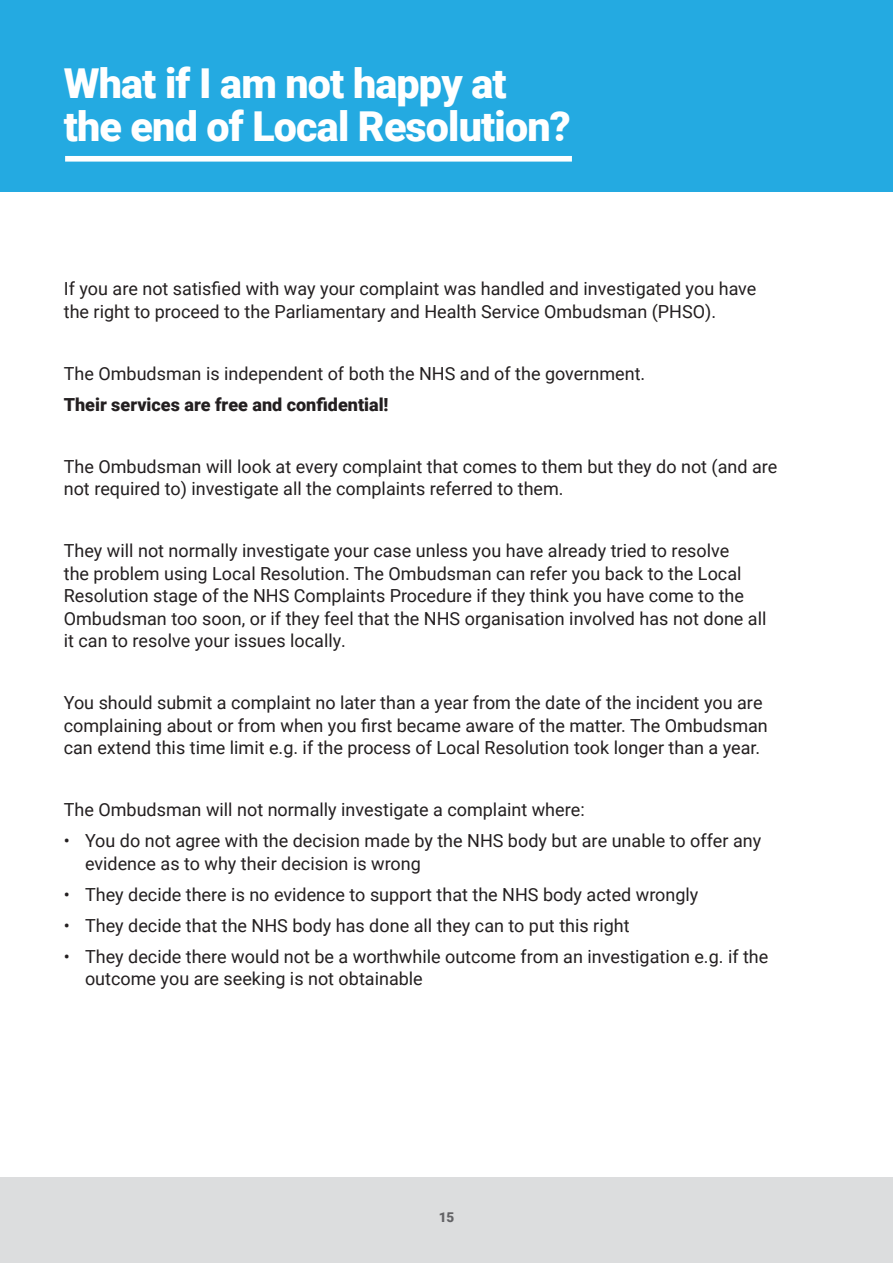
<style>
.page{position:relative;width:893px;height:1263px;background:#fff}
.page>*{position:absolute;margin:0;border:0;box-sizing:border-box;transform-origin:0 0}
.t1{font:900 41.25px/43.5px "Roboto";letter-spacing:-.02em;color:#fff}
.t2{font:18px/22.5px "Roboto";color:#231f20}
.t3{font:900 18px "Roboto";color:#231f20}
.t4{font:900 13.5px "Roboto";color:#636366}
</style>
<div class="page">
<div style="left:0;top:1178px;width:893px;height:85px;background:#dcddde"></div>
<div style="left:0;top:0;width:893px;height:191px;background:#24aae1"></div>
<div style="left:65px;top:156px;width:507px;height:6px;background:#fff"></div>
<p class="t1" style="left:64px;top:60px;width:509px">What if I am not happy at the end of Local Resolution?</p>
<p class="t2" style="left:64px;top:277px;width:694px">If you are not satisfied with way your complaint was handled and investigated you have the right to proceed to the Parliamentary and Health Service Ombudsman (PHSO).</p>
<p class="t2" style="left:64px;top:361px;width:583px">The Ombudsman is independent of both the NHS and of the government.</p>
<p class="t3" style="left:64px;top:392px;width:326px">Their services are free and confidential!</p>
<p class="t2" style="left:64px;top:454px;width:715px">The Ombudsman will look at every complaint that comes to them but they do not (and are not required to) investigate all the complaints referred to them.</p>
<p class="t2" style="left:64px;top:539px;width:704px">They will not normally investigate your case unless you have already tried to resolve<br>the problem using Local Resolution. The Ombudsman can refer you back to the Local Resolution stage of the NHS Complaints Procedure if they think you have come to the Ombudsman too soon, or if they feel that the NHS organisation involved has not done all it can to resolve your issues locally.</p>
<p class="t2" style="left:64px;top:691px;width:706px">You should submit a complaint no later than a year from the date of the incident you are complaining about or from when you first became aware of the matter. The Ombudsman can extend this time limit e.g. if the process of Local Resolution took longer than a year.</p>
<p class="t2" style="left:64px;top:798px;width:522px">The Ombudsman will not normally investigate a complaint where:</p>
<p class="t2" style="left:85px;top:829px;width:678px;text-indent:-21px">• You do not agree with the decision made by the NHS body but are unable to offer any evidence as to why their decision is wrong</p>
<p class="t2" style="left:64px;top:882px;width:636px">• They decide there is no evidence to support that the NHS body acted wrongly</p>
<p class="t2" style="left:64px;top:913px;width:567px">• They decide that the NHS body has done all they can to put this right</p>
<p class="t2" style="left:85px;top:944px;width:685px;text-indent:-21px">• They decide there would not be a worthwhile outcome from an investigation e.g. if the outcome you are seeking is not obtainable</p>
<p class="t4" style="left:439px;top:1207px;width:17px">15</p>
</div>
